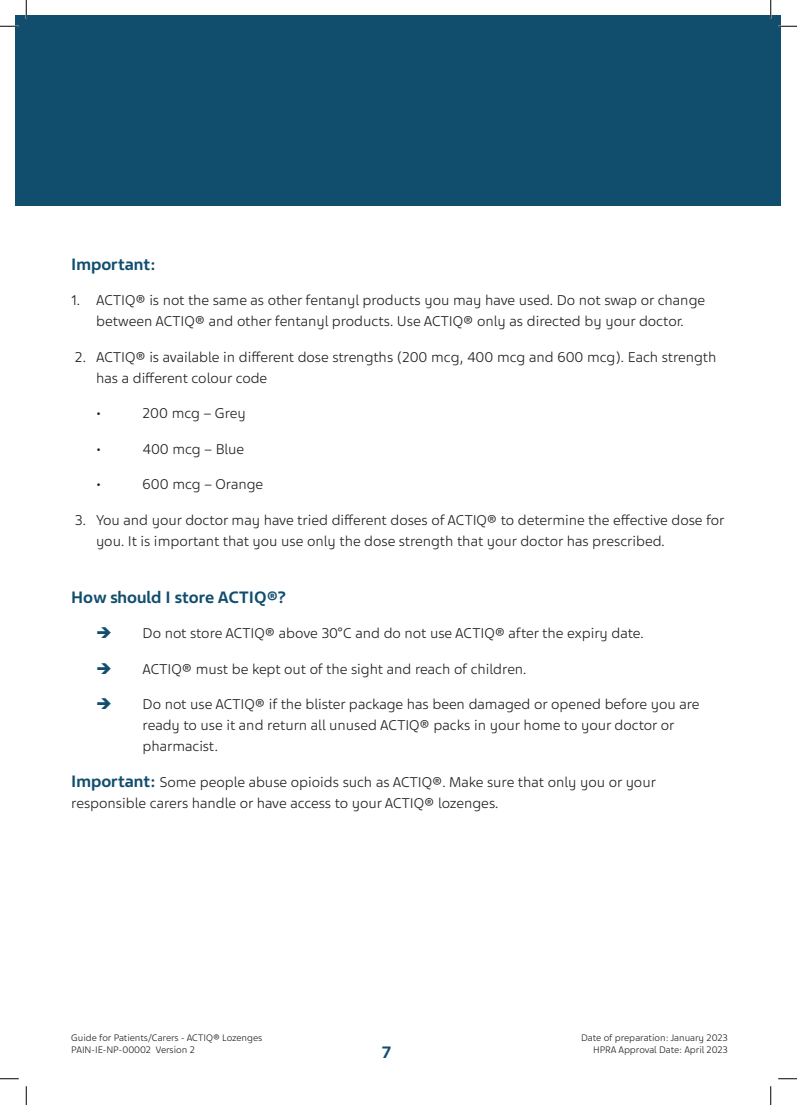
<style>
.page{position:relative;width:797px;height:1105px;background:#fff}
.page>*{position:absolute;margin:0;border:0;box-sizing:border-box;transform-origin:0 0}
.t1{font:700 17.5px "Teva Sans";color:#114e6e}
.t2{font:300 15px/21.2px "Teva Sans";color:#231f20}
.t3{font:300 10px "Teva Sans";color:#231f20}
.s1{color:#114e6e}
.s2{font-weight:700;font-size:17.5px;color:#114e6e}
</style>
<div class="page">
<div style="left:16px;top:16px;width:765px;height:190px;background:#114e6e"></div>
<svg style="left:0;top:25px;width:19px;height:2px"></svg>
<svg style="left:778px;top:25px;width:19px;height:2px"></svg>
<svg style="left:0;top:1078px;width:19px;height:1px"></svg>
<svg style="left:778px;top:1078px;width:19px;height:1px"></svg>
<svg style="left:25px;top:0;width:2px;height:19px"></svg>
<svg style="left:25px;top:1086px;width:2px;height:19px"></svg>
<svg style="left:770px;top:0;width:1px;height:19px"></svg>
<svg style="left:770px;top:1086px;width:1px;height:19px"></svg>
<p class="t1" style="left:71px;top:253px;width:86px">Important:</p>
<p class="t2" style="left:71px;top:290px;width:635px;text-align:center">1. ACTIQ® is not the same as other fentanyl products you may have used. Do not swap or change between ACTIQ® and other fentanyl products. Use ACTIQ® only as directed by your doctor.</p>
<p class="t2" style="left:96px;top:346px;width:622px;text-indent:-21px">2. ACTIQ® is available in different dose strengths (200 mcg, 400 mcg and 600 mcg). Each strength has a different colour code</p>
<p class="t2" style="left:96px;top:403px;width:7px">•</p>
<p class="t2" style="left:142px;top:403px;width:105px">200 mcg – Grey</p>
<p class="t2" style="left:96px;top:438px;width:7px">•</p>
<p class="t2" style="left:142px;top:438px;width:103px">400 mcg – Blue</p>
<p class="t2" style="left:96px;top:474px;width:7px">•</p>
<p class="t2" style="left:142px;top:474px;width:122px">600 mcg – Orange</p>
<p class="t2" style="left:96px;top:509px;width:630px;text-indent:-21px">3. You and your doctor may have tried different doses of ACTIQ® to determine the effective dose for you. It is important that you use only the dose strength that your doctor has prescribed.</p>
<p class="t1" style="left:71px;top:586px;width:216px">How should I store ACTIQ®?</p>
<p class="t2" style="left:96px;top:623px;width:549px"><span class="s1">➔</span> Do not store ACTIQ® above 30°C and do not use ACTIQ® after the expiry date.</p>
<p class="t2" style="left:96px;top:658px;width:432px"><span class="s1">➔</span> ACTIQ® must be kept out of the sight and reach of children.</p>
<p class="t2" style="left:142px;top:693px;width:558px;text-indent:-46px"><span class="s1">➔</span> Do not use ACTIQ® if the blister package has been damaged or opened before you are ready to use it and return all unused ACTIQ® packs in your home to your doctor or pharmacist.</p>
<p class="t2" style="left:71px;top:771px;width:586px"><span class="s2">Important:</span> Some people abuse opioids such as ACTIQ®. Make sure that only you or your responsible carers handle or have access to your ACTIQ® lozenges.</p>
<p class="t3" style="left:71px;top:1032px;width:192px">Guide for Patients/Carers - ACTIQ® Lozenges</p>
<p class="t3" style="left:581px;top:1032px;width:148px">Date of preparation: January 2023</p>
<p class="t3" style="left:71px;top:1044px;width:125px">PAIN-IE-NP-00002 Version 2</p>
<p class="t3" style="left:593px;top:1044px;width:136px">HPRA Approval Date: April 2023</p>
<p class="t1" style="left:382px;top:1041px;width:11px">7</p>
</div>
